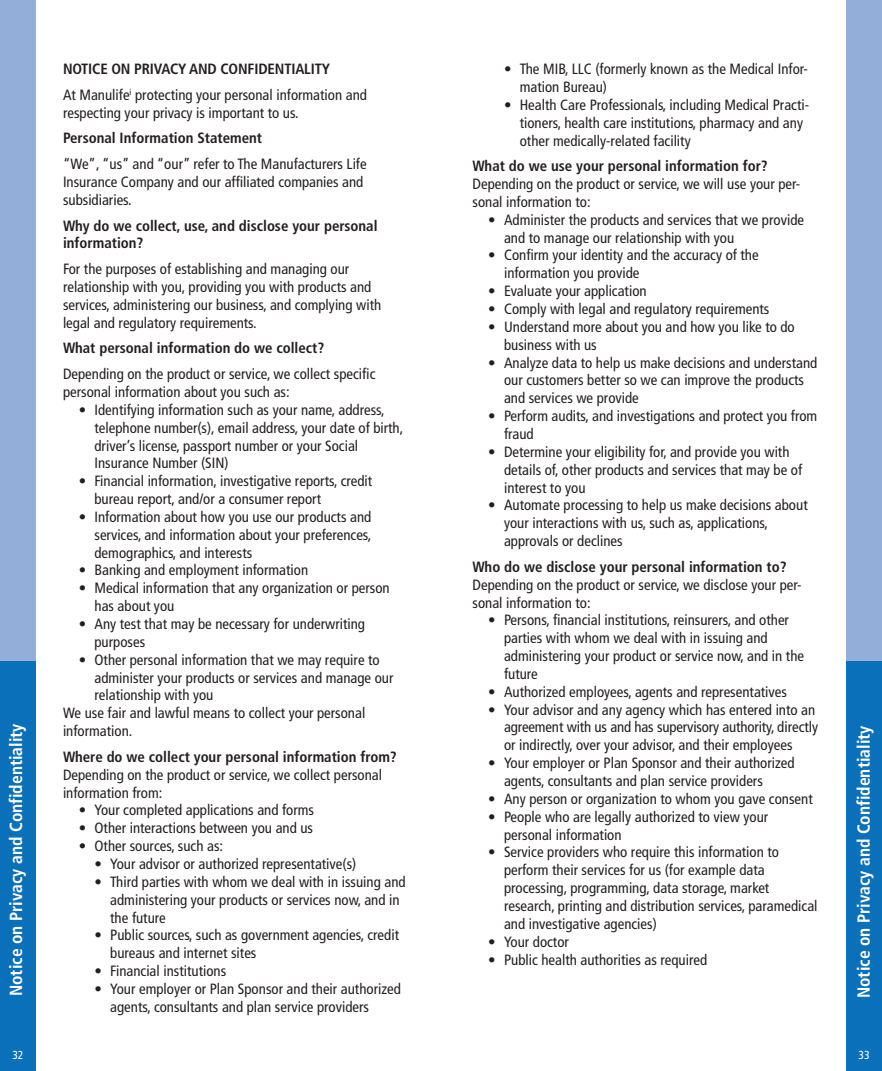
<style>
.page{position:relative;width:882px;height:1071px;background:#fff}
.page>*{position:absolute;margin:0;border:0;box-sizing:border-box;transform-origin:0 0}
.t1{font:700 condensed 17.5px "Frutiger";color:#fff}
.t2{font:condensed 14.88px/17.8px "Frutiger LT Std";color:#231f20}
.t3{font:700 condensed 14.88px/17.8px "Frutiger LT Std";color:#231f20}
.t4{font:condensed 11.72px "Frutiger";color:#fff}
</style>
<div class="page">
<div style="left:847px;top:0;width:35px;height:1071px;background:#94aeda"></div>
<div style="left:847px;top:662px;width:35px;height:381px;background:#0970b9"></div>
<div style="left:847px;top:1043px;width:35px;height:28px;background:#0970b9"></div>
<div style="left:0;top:0;width:35px;height:1071px;background:#94aeda"></div>
<div style="left:0;top:662px;width:35px;height:381px;background:#0970b9"></div>
<div style="left:0;top:1043px;width:35px;height:28px;background:#0970b9"></div>
<p class="t1" style="left:6px;top:996px;width:274px;rotate:-90deg">Notice on Privacy and Confidentiality</p>
<h2 class="t3" style="left:63px;top:60px;width:269px">NOTICE ON PRIVACY AND CONFIDENTIALITY</h2>
<p class="t2" style="left:63px;top:86px;width:306px">At Manulife<sup>i</sup> protecting your personal information and respecting your privacy is important to us.</p>
<h3 class="t3" style="left:63px;top:129px;width:201px">Personal Information Statement</h3>
<p class="t2" style="left:63px;top:155px;width:305px">“We”, “us” and “our” refer to The Manufacturers Life<br>Insurance Company and our affiliated companies and subsidiaries.</p>
<h3 class="t3" style="left:63px;top:217px;width:316px">Why do we collect, use, and disclose your personal information?</h3>
<p class="t2" style="left:63px;top:260px;width:320px">For the purposes of establishing and managing our relationship with you, providing you with products and services, administering our business, and complying with legal and regulatory requirements.</p>
<h3 class="t3" style="left:63px;top:339px;width:263px">What personal information do we collect?</h3>
<p class="t2" style="left:63px;top:365px;width:314px">Depending on the product or service, we collect specific personal information about you such as:</p>
<p class="t2" style="left:95px;top:401px;width:310px;text-indent:-16px">• Identifying information such as your name, address, telephone number(s), email address, your date of birth, driver’s license, passport number or your Social Insurance Number (SIN)</p>
<p class="t2" style="left:95px;top:472px;width:279px;text-indent:-16px">• Financial information, investigative reports, credit bureau report, and/or a consumer report</p>
<p class="t2" style="left:95px;top:508px;width:279px;text-align:justify;text-indent:-16px">• Information about how you use our products and services, and information about your preferences, demographics, and interests</p>
<p class="t2" style="left:79px;top:562px;width:231px">• Banking and employment information</p>
<p class="t2" style="left:95px;top:579px;width:297px;text-indent:-16px">• Medical information that any organization or person has about you</p>
<p class="t2" style="left:95px;top:615px;width:272px;text-indent:-16px">• Any test that may be necessary for underwriting purposes</p>
<p class="t2" style="left:95px;top:651px;width:301px;text-indent:-16px">• Other personal information that we may require to administer your products or services and manage our relationship with you</p>
<p class="t2" style="left:63px;top:704px;width:304px">We use fair and lawful means to collect your personal information.</p>
<h3 class="t3" style="left:63px;top:748px;width:335px">Where do we collect your personal information from?</h3>
<p class="t2" style="left:63px;top:766px;width:321px">Depending on the product or service, we collect personal information from:</p>
<p class="t2" style="left:79px;top:801px;width:237px">• Your completed applications and forms</p>
<p class="t2" style="left:79px;top:819px;width:236px">• Other interactions between you and us</p>
<p class="t2" style="left:79px;top:837px;width:9px">•</p>
<p class="t2" style="left:95px;top:837px;width:130px">Other sources, such as:</p>
<p class="t2" style="left:95px;top:855px;width:263px">• Your advisor or authorized representative(s)</p>
<p class="t2" style="left:110px;top:873px;width:297px;text-indent:-16px">• Third parties with whom we deal with in issuing and administering your products or services now, and in the future</p>
<p class="t2" style="left:110px;top:926px;width:290px;text-indent:-16px">• Public sources, such as government agencies, credit bureaus and internet sites</p>
<p class="t2" style="left:95px;top:962px;width:133px">• Financial institutions</p>
<p class="t2" style="left:110px;top:980px;width:292px;text-indent:-16px">• Your employer or Plan Sponsor and their authorized agents, consultants and plan service providers</p>
<p class="t2" style="left:520px;top:60px;width:290px;text-indent:-16px">• The MIB, LLC (formerly known as the Medical Infor&shy;mation Bureau)</p>
<p class="t2" style="left:520px;top:96px;width:291px;text-indent:-16px">• Health Care Professionals, including Medical Practi&shy;tioners, health care institutions, pharmacy and any other medically-related facility</p>
<h3 class="t3" style="left:473px;top:157px;width:297px">What do we use your personal information for?</h3>
<p class="t2" style="left:473px;top:175px;width:329px">Depending on the product or service, we will use your per&shy;sonal information to:</p>
<p class="t2" style="left:504px;top:211px;width:302px;text-indent:-16px">• Administer the products and services that we provide and to manage our relationship with you</p>
<p class="t2" style="left:504px;top:247px;width:256px;text-indent:-16px">• Confirm your identity and the accuracy of the information you provide</p>
<p class="t2" style="left:488px;top:282px;width:160px">• Evaluate your application</p>
<p class="t2" style="left:488px;top:300px;width:283px">• Comply with legal and regulatory requirements</p>
<p class="t2" style="left:504px;top:318px;width:292px;text-indent:-16px">• Understand more about you and how you like to do business with us</p>
<p class="t2" style="left:504px;top:354px;width:315px;text-indent:-16px">• Analyze data to help us make decisions and understand our customers better so we can improve the products and services we provide</p>
<p class="t2" style="left:504px;top:407px;width:315px;text-indent:-16px">• Perform audits, and investigations and protect you from fraud</p>
<p class="t2" style="left:504px;top:443px;width:300px;text-indent:-16px">• Determine your eligibility for, and provide you with details of, other products and services that may be of interest to you</p>
<p class="t2" style="left:504px;top:496px;width:305px;text-indent:-16px">• Automate processing to help us make decisions about your interactions with us, such as, applications, approvals or declines</p>
<h3 class="t3" style="left:473px;top:558px;width:316px">Who do we disclose your personal information to?</h3>
<p class="t2" style="left:473px;top:576px;width:331px">Depending on the product or service, we disclose your per&shy;sonal information to:</p>
<p class="t2" style="left:504px;top:611px;width:302px;text-indent:-16px">• Persons, financial institutions, reinsurers, and other parties with whom we deal with in issuing and administering your product or service now, and in the future</p>
<p class="t2" style="left:488px;top:683px;width:300px">• Authorized employees, agents and representatives</p>
<p class="t2" style="left:504px;top:701px;width:316px;text-indent:-16px">• Your advisor and any agency which has entered into an agreement with us and has supervisory authority, directly or indirectly, over your advisor, and their employees</p>
<p class="t2" style="left:504px;top:754px;width:292px;text-indent:-16px">• Your employer or Plan Sponsor and their authorized agents, consultants and plan service providers</p>
<p class="t2" style="left:488px;top:790px;width:326px">• Any person or organization to whom you gave consent</p>
<p class="t2" style="left:504px;top:808px;width:266px;text-indent:-16px">• People who are legally authorized to view your personal information</p>
<p class="t2" style="left:504px;top:843px;width:315px;text-indent:-16px">• Service providers who require this information to perform their services for us (for example data processing, programming, data storage, market research, printing and distribution services, paramedical and investigative agencies)</p>
<p class="t2" style="left:488px;top:933px;width:82px">• Your doctor</p>
<p class="t2" style="left:488px;top:951px;width:220px">• Public health authorities as required</p>
<p class="t1" style="left:853px;top:998px;width:274px;rotate:-90deg">Notice on Privacy and Confidentiality</p>
<p class="t4" style="left:12px;top:1048px;width:13px">32</p>
<p class="t4" style="left:859px;top:1048px;width:13px">33</p>
</div>
